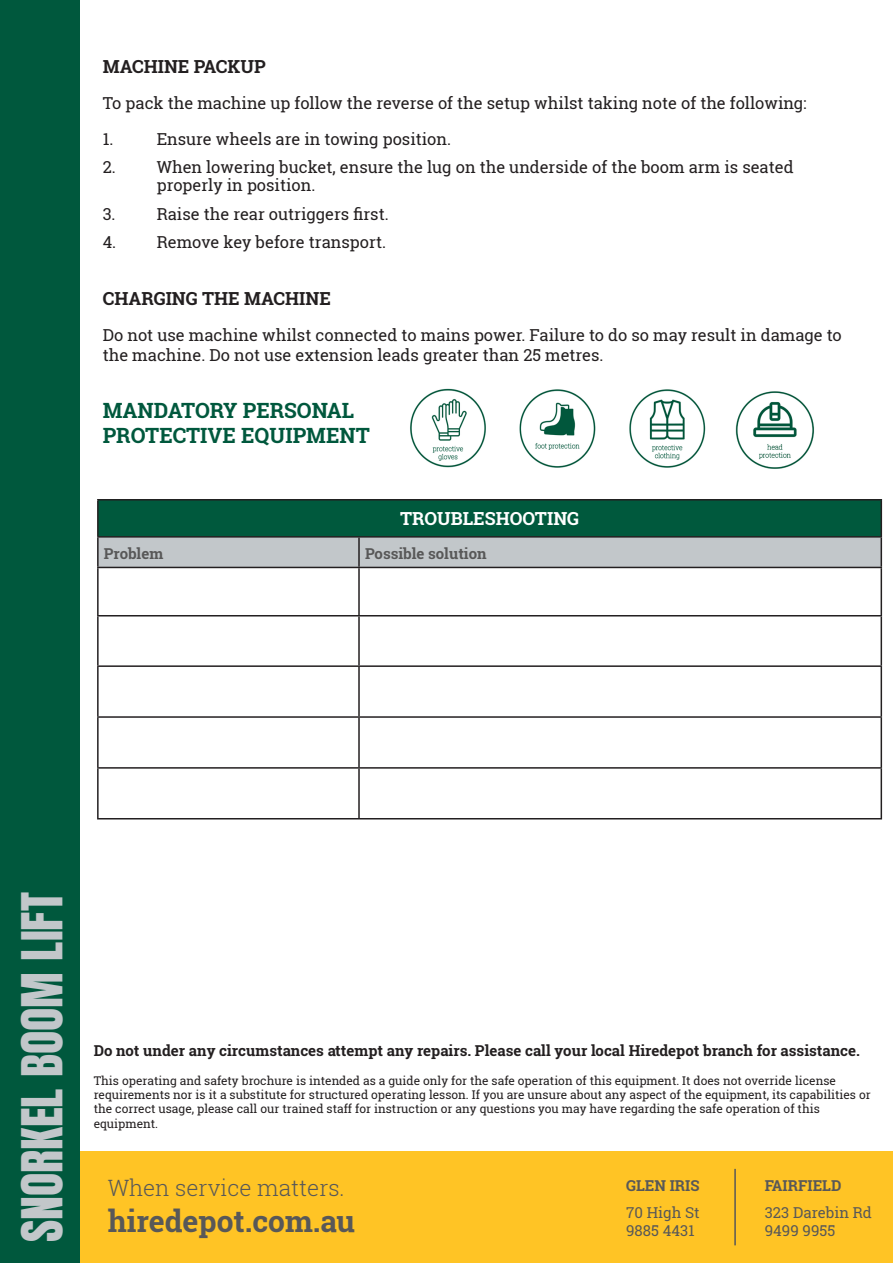
<style>
.page{position:relative;width:893px;height:1263px;background:#fff}
.page>*{position:absolute;margin:0;border:0;box-sizing:border-box;transform-origin:0 0}
.t1{font:48px "Anton";color:#c2c7ca}
.t2{font:700 30px "Roboto Slab";color:#585858}
.t3{font:300 22.5px "Roboto Slab";color:#585858}
.t4{font:700 21px "Roboto Slab";color:#00583d}
.t5{font:700 18px "Roboto Slab";color:#231f20}
.t6{font:700 18px "Roboto Slab";color:#fff}
.t7{font:16.5px/19.8px "Roboto Slab";color:#231f20}
.t8{font:700 15px "Roboto Slab";color:#231f20}
.t9{font:700 15px/27px "Roboto Slab";color:#585858}
.t10{font:15px/27px "Roboto Slab";color:#585858}
.t11{font:12px/14.4px "Roboto Slab";color:#231f20}
.s1{font-weight:400}
.s2{font-weight:700}
</style>
<div class="page">
<div style="left:0;top:1151px;width:893px;height:111px;background:#ffc425"></div>
<hr style="left:734px;top:1169px;width:2px;height:76px;background:#585858">
<div style="left:98px;top:500px;width:783px;height:37px;background:#00593d"></div>
<div style="left:99px;top:538px;width:781px;height:29px;background:#c2c7ca"></div>
<hr style="left:97px;top:499px;width:262px;height:1px;background:#231f20">
<hr style="left:97px;top:500px;width:2px;height:36px;background:#231f20">
<hr style="left:359px;top:499px;width:523px;height:1px;background:#231f20">
<hr style="left:880px;top:500px;width:2px;height:36px;background:#231f20">
<hr style="left:97px;top:536px;width:262px;height:2px;background:#231f20">
<hr style="left:97px;top:538px;width:2px;height:29px;background:#231f20">
<hr style="left:359px;top:536px;width:523px;height:2px;background:#231f20">
<hr style="left:358px;top:538px;width:2px;height:29px;background:#231f20">
<hr style="left:880px;top:538px;width:2px;height:29px;background:#231f20">
<hr style="left:97px;top:567px;width:262px;height:1px;background:#231f20">
<hr style="left:97px;top:568px;width:2px;height:47px;background:#231f20">
<hr style="left:359px;top:567px;width:523px;height:1px;background:#231f20">
<hr style="left:358px;top:568px;width:2px;height:47px;background:#231f20">
<hr style="left:880px;top:568px;width:2px;height:47px;background:#231f20">
<hr style="left:97px;top:615px;width:262px;height:1px;background:#231f20">
<hr style="left:97px;top:616px;width:2px;height:49px;background:#231f20">
<hr style="left:359px;top:615px;width:523px;height:1px;background:#231f20">
<hr style="left:358px;top:616px;width:2px;height:49px;background:#231f20">
<hr style="left:880px;top:616px;width:2px;height:49px;background:#231f20">
<hr style="left:97px;top:665px;width:262px;height:2px;background:#231f20">
<hr style="left:97px;top:667px;width:2px;height:49px;background:#231f20">
<hr style="left:359px;top:665px;width:523px;height:2px;background:#231f20">
<hr style="left:358px;top:667px;width:2px;height:49px;background:#231f20">
<hr style="left:880px;top:667px;width:2px;height:49px;background:#231f20">
<hr style="left:97px;top:716px;width:262px;height:2px;background:#231f20">
<hr style="left:97px;top:718px;width:2px;height:49px;background:#231f20">
<hr style="left:359px;top:716px;width:523px;height:2px;background:#231f20">
<hr style="left:358px;top:718px;width:2px;height:49px;background:#231f20">
<hr style="left:880px;top:718px;width:2px;height:49px;background:#231f20">
<hr style="left:97px;top:767px;width:262px;height:2px;background:#231f20">
<hr style="left:97px;top:769px;width:2px;height:49px;background:#231f20">
<hr style="left:359px;top:767px;width:523px;height:2px;background:#231f20">
<hr style="left:358px;top:769px;width:2px;height:49px;background:#231f20">
<hr style="left:880px;top:769px;width:2px;height:49px;background:#231f20">
<hr style="left:97px;top:818px;width:262px;height:1px;background:#231f20">
<hr style="left:359px;top:818px;width:523px;height:1px;background:#231f20">
<div style="left:0;top:0;width:79px;height:1262px;background:#00583d"></div>
<img style="left:410px;top:388px;width:296px;height:80px">
<img style="left:735px;top:391px;width:79px;height:78px">
<p class="t5" style="left:103px;top:54px;width:164px">MACHINE PACKUP</p>
<p class="t7" style="left:103px;top:93px;width:705px">To pack the machine up follow the reverse of the setup whilst taking note of the following:</p>
<p class="t7" style="left:103px;top:129px;width:12px">1.</p>
<p class="t7" style="left:157px;top:129px;width:296px">Ensure wheels are in towing position.</p>
<p class="t7" style="left:103px;top:157px;width:15px">2.</p>
<p class="t7" style="left:157px;top:157px;width:638px">When lowering bucket, ensure the lug on the underside of the boom arm is seated</p>
<p class="t7" style="left:157px;top:175px;width:160px">properly in position.</p>
<p class="t7" style="left:103px;top:204px;width:14px">3.</p>
<p class="t7" style="left:157px;top:204px;width:233px">Raise the rear outriggers first.</p>
<p class="t7" style="left:103px;top:232px;width:15px">4.</p>
<p class="t7" style="left:157px;top:232px;width:231px">Remove key before transport.</p>
<p class="t5" style="left:103px;top:287px;width:230px">CHARGING THE MACHINE</p>
<p class="t7" style="left:103px;top:325px;width:741px">Do not use machine whilst connected to mains power. Failure to do so may result in damage to the machine. Do not use extension leads greater than 25 metres.</p>
<p class="t4" style="left:103px;top:395px;width:253px">MANDATORY PERSONAL</p>
<p class="t4" style="left:103px;top:421px;width:269px">PROTECTIVE EQUIPMENT</p>
<p class="t6" style="left:400px;top:506px;width:181px">TROUBLESHOOTING</p>
<p class="t9" style="left:104px;top:539px;width:61px">Problem</p>
<p class="t9" style="left:365px;top:539px;width:123px">Possible solution</p>
<p class="t1" style="left:18px;top:1242px;width:351px;rotate:-90deg">SNORKEL BOOM LIFT</p>
<p class="t8" style="left:94px;top:1040px;width:768px">Do not under any circumstances attempt any repairs. Please call your local Hiredepot branch for assistance.</p>
<p class="t11" style="left:94px;top:1073px;width:744px">This operating and safety brochure is intended as a guide only for the safe operation of this equipment. It does not override license</p>
<p class="t11" style="left:94px;top:1087px;width:778px">requirements nor is it a substitute for structured operating lesson. If you are unsure about any aspect of the equipment, its capabilities or the correct usage, please call our trained staff for instruction or any questions you may have regarding the safe operation of this</p>
<p class="t11" style="left:94px;top:1116px;width:66px">equipment.</p>
<p class="t3" style="left:108px;top:1173px;width:238px">When service matters.</p>
<p class="t2" style="left:108px;top:1201px;width:249px">hiredepot.com.au</p>
<p class="t9" style="left:626px;top:1171px;width:75px">GLEN IRIS<br><span class="s1">70 High St</span></p>
<p class="t10" style="left:626px;top:1216px;width:70px">9885 4431</p>
<p class="t10" style="left:765px;top:1171px;width:109px"><span class="s2">FAIRFIELD<br></span>323 Darebin Rd</p>
<p class="t10" style="left:765px;top:1216px;width:72px">9499 9955</p>
</div>
